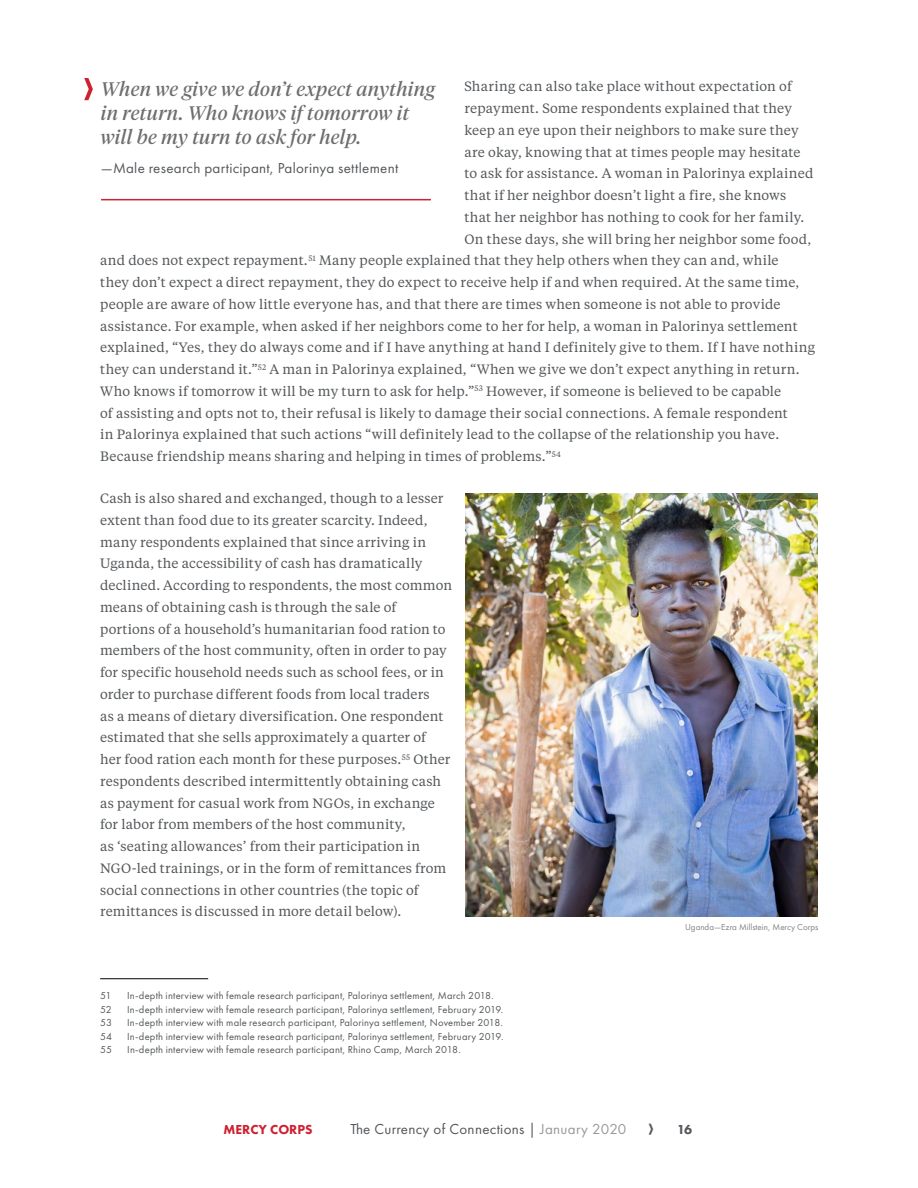
<style>
.page{position:relative;width:918px;height:1188px;background:#fff}
.page>*{position:absolute;margin:0;border:0;box-sizing:border-box;transform-origin:0 0}
.t1{font:italic 19.5px/24px "Tiempos Headline";letter-spacing:.02em;color:#6e6e70}
.t2{font:15px "Futura PT";letter-spacing:.02em;color:#54575a}
.t3{font:13.5px/21.8px "Tiempos Text";letter-spacing:.015em;color:#54575a}
.t4{font:800 13.5px "Futura PT";color:#ce202f}
.t5{font:800 13.5px "Futura PT";color:#54575a}
.t6{font:10.5px "Futura PT";letter-spacing:.02em;color:#54575a}
.t7{font:9px "Futura PT";color:#828183}
.s1{color:#9a9799}
</style>
<div class="page">
<hr style="left:100px;top:978px;width:108px;height:1px;background:#000">
<svg style="left:84px;top:78px;width:9px;height:22px"></svg>
<hr style="left:101px;top:199px;width:330px;height:1px;background:#ce202f">
<img style="left:466px;top:494px;width:352px;height:422px">
<p class="t3" style="left:464px;top:75px;width:329px">Sharing can also take place without expectation of</p>
<p class="t3" style="left:464px;top:97px;width:329px">repayment. Some respondents explained that they</p>
<p class="t3" style="left:464px;top:119px;width:336px">keep an eye upon their neighbors to make sure they</p>
<p class="t3" style="left:464px;top:140px;width:338px">are okay, knowing that at times people may hesitate</p>
<p class="t3" style="left:464px;top:162px;width:351px">to ask for assistance. A woman in Palorinya explained</p>
<p class="t3" style="left:464px;top:184px;width:324px">that if her neighbor doesn’t light a fire, she knows</p>
<p class="t3" style="left:464px;top:206px;width:342px">that her neighbor has nothing to cook for her family.</p>
<p class="t3" style="left:464px;top:227px;width:349px">On these days, she will bring her neighbor some food,</p>
<p class="t3" style="left:100px;top:249px;width:680px">and does not expect repayment.<sup>51</sup> Many people explained that they help others when they can and, while</p>
<p class="t3" style="left:100px;top:271px;width:701px">they don’t expect a direct repayment, they do expect to receive help if and when required. At the same time,</p>
<p class="t3" style="left:100px;top:293px;width:682px">people are aware of how little everyone has, and that there are times when someone is not able to provide</p>
<p class="t3" style="left:100px;top:314px;width:699px">assistance. For example, when asked if her neighbors come to her for help, a woman in Palorinya settlement</p>
<p class="t3" style="left:100px;top:336px;width:716px">explained, “Yes, they do always come and if I have anything at hand I definitely give to them. If I have nothing</p>
<p class="t3" style="left:100px;top:358px;width:701px">they can understand it.”<sup>52</sup> A man in Palorinya explained, “When we give we don’t expect anything in return.</p>
<p class="t3" style="left:100px;top:380px;width:683px">Who knows if tomorrow it will be my turn to ask for help.”<sup>53</sup> However, if someone is believed to be capable</p>
<p class="t3" style="left:100px;top:401px;width:689px">of assisting and opts not to, their refusal is likely to damage their social connections. A female respondent</p>
<p class="t3" style="left:100px;top:423px;width:681px">in Palorinya explained that such actions “will definitely lead to the collapse of the relationship you have.</p>
<p class="t3" style="left:100px;top:445px;width:462px">Because friendship means sharing and helping in times of problems.”<sup>54</sup></p>
<p class="t3" style="left:100px;top:487px;width:354px">Cash is also shared and exchanged, though to a lesser extent than food due to its greater scarcity. Indeed, many respondents explained that since arriving in Uganda, the accessibility of cash has dramatically declined. According to respondents, the most common means of obtaining cash is through the sale of portions of a household’s humanitarian food ration to members of the host community, often in order to pay for specific household needs such as school fees, or in order to purchase different foods from local traders<br>as a means of dietary diversification. One respondent estimated that she sells approximately a quarter of<br>her food ration each month for these purposes.<sup>55</sup> Other respondents described intermittently obtaining cash as payment for casual work from NGOs, in exchange for labor from members of the host community,<br>as ‘seating allowances’ from their participation in NGO-led trainings, or in the form of remittances from social connections in other countries (the topic of remittances is discussed in more detail below).</p>
<h1 class="t1" style="left:101px;top:76px;width:336px">When we give we don’t expect anything in return. Who knows if tomorrow it will be my turn to ask for help.</h1>
<p class="t2" style="left:101px;top:159px;width:299px">—Male research participant, Palorinya settlement</p>
<p class="t6" style="left:100px;top:989px;width:13px">51</p>
<p class="t6" style="left:127px;top:989px;width:368px">In-depth interview with female research participant, Palorinya settlement, March 2018.</p>
<p class="t6" style="left:100px;top:1003px;width:13px">52</p>
<p class="t6" style="left:127px;top:1003px;width:378px">In-depth interview with female research participant, Palorinya settlement, February 2019.</p>
<p class="t6" style="left:100px;top:1016px;width:13px">53</p>
<p class="t6" style="left:127px;top:1016px;width:377px">In-depth interview with male research participant, Palorinya settlement, November 2018.</p>
<p class="t6" style="left:100px;top:1030px;width:14px">54</p>
<p class="t6" style="left:127px;top:1030px;width:378px">In-depth interview with female research participant, Palorinya settlement, February 2019.</p>
<p class="t6" style="left:100px;top:1043px;width:13px">55</p>
<p class="t6" style="left:127px;top:1043px;width:335px">In-depth interview with female research participant, Rhino Camp, March 2018.</p>
<p class="t7" style="left:685px;top:921px;width:135px">Uganda—Ezra Millstein, Mercy Corps</p>
<p class="t4" style="left:223px;top:1121px;width:91px">MERCY CORPS</p>
<p class="t2" style="left:350px;top:1120px;width:278px">The Currency of Connections | <span class="s1">January 2020</span></p>
<p class="t5" style="left:677px;top:1121px;width:17px">16</p>
</div>
